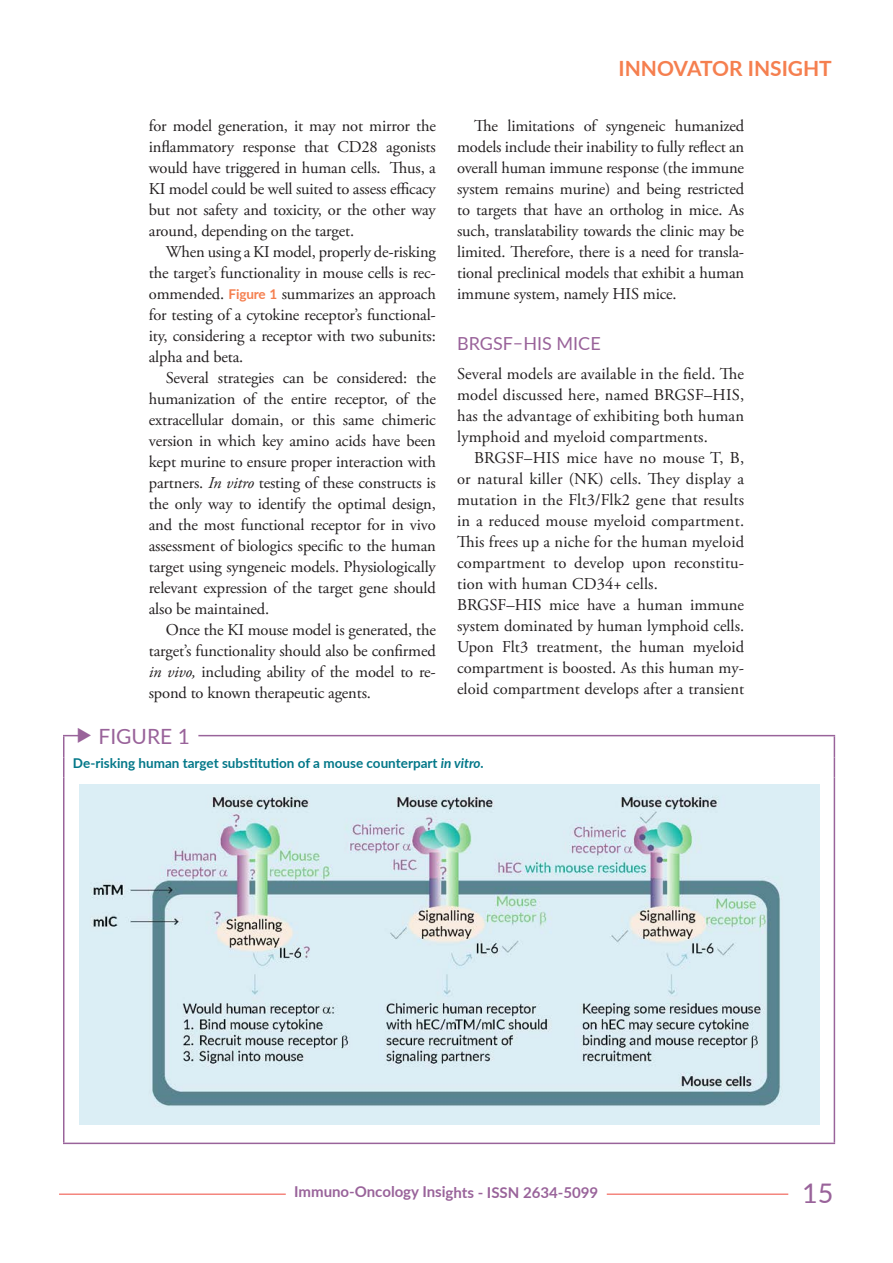
<style>
.page{position:relative;width:893px;height:1263px;background:#fff}
.page>*{position:absolute;margin:0;border:0;box-sizing:border-box;transform-origin:0 0}
.t1{font:27px "Lato";color:#99639a}
.t2{font:700 21px "Lato";color:#f57f4f}
.t3{font:21px "Lato";color:#99639a}
.head1{font:18px "Lato";color:#99639a}
.body{font:16.5px/21px "Adobe Garamond Pro";letter-spacing:-.01em;color:#231f20;text-align:justify}
.bodyfirst{font:16.5px/21px "Adobe Garamond Pro";letter-spacing:.005em;color:#231f20;text-align:justify}
.t4{font:700 15px "Lato";letter-spacing:-.005em;color:#99639a}
.figuretitle{font:700 13.5px "Lato";color:#027788}
.s1{font-family:"Lato";font-weight:700;font-size:13.5px;color:#f57f4f}
.s2{font-style:italic}
</style>
<div class="page">
<hr style="left:59px;top:1193px;width:774px;height:2px;background:#f05348">
<div style="left:788px;top:1186px;width:54px;height:17px;background:#fff"></div>
<svg style="left:269px;top:1193px;width:355px;height:2px"></svg>
<hr style="left:63px;top:735px;width:772px;height:1px;background:#99639a">
<svg style="left:63px;top:736px;width:1px;height:41px"></svg>
<svg style="left:834px;top:736px;width:1px;height:41px"></svg>
<hr style="left:63px;top:777px;width:1px;height:365px;background:#99639a">
<hr style="left:834px;top:777px;width:1px;height:365px;background:#99639a">
<hr style="left:63px;top:1142px;width:772px;height:2px;background:#99639a">
<div style="left:86px;top:723px;width:112px;height:26px;background:#fff"></div>
<img style="left:79px;top:784px;width:740px;height:341px">
<svg style="left:78px;top:734px;width:8px;height:3px"></svg>
<p class="body" style="left:149px;top:116px;width:289px">for model generation, it may not mirror the inflammatory response that CD28 agonists would have triggered in human cells. Thus, a KI model could be well suited to assess efficacy but not safety and toxicity, or the other way around, depending on the target.</p>
<p class="body" style="left:149px;top:242px;width:289px;text-indent:17px">When using a KI model, properly de-risking the target’s functionality in mouse cells is rec&shy;ommended. <span class="s1">Figure 1</span> summarizes an approach for testing of a cytokine receptor’s functional&shy;ity, considering a receptor with two subunits: alpha and beta.</p>
<p class="body" style="left:149px;top:368px;width:289px;text-indent:17px">Several strategies can be considered: the humanization of the entire receptor, of the extracellular domain, or this same chimeric version in which key amino acids have been kept murine to ensure proper interaction with partners. <span class="s2">In vitro</span> testing of these constructs is the only way to identify the optimal design, and the most functional receptor for in vivo assessment of biologics specific to the human target using syngeneic models. Physiologically relevant expression of the target gene should also be maintained.</p>
<p class="body" style="left:149px;top:620px;width:289px;text-indent:17px">Once the KI mouse model is generated, the target’s functionality should also be confirmed <span class="s2">in vivo,</span> including ability of the model to re&shy;spond to known therapeutic agents.</p>
<p class="t2" style="left:619px;top:53px;width:22px">Innovator</p>
<p class="t2" style="left:748px;top:53px;width:20px">Insight</p>
<p class="body" style="left:457px;top:116px;width:289px;text-indent:17px">The limitations of syngeneic humanized models include their inability to fully reflect an overall human immune response (the immune system remains murine) and being restricted to targets that have an ortholog in mice. As such, translatability towards the clinic may be limited. Therefore, there is a need for transla&shy;tional preclinical models that exhibit a human immune system, namely HIS mice.</p>
<p class="head1" style="left:457px;top:330px;width:145px">BRGSF–HIS MICE</p>
<p class="bodyfirst" style="left:457px;top:364px;width:289px">Several models are available in the field. The model discussed here, named BRGSF–HIS, has the advantage of exhibiting both human lymphoid and myeloid compartments.</p>
<p class="body" style="left:457px;top:448px;width:289px;text-indent:17px">BRGSF–HIS mice have no mouse T, B, or natural killer (NK) cells. They display a mutation in the Flt3/Flk2 gene that results in a reduced mouse myeloid compartment.<br>This frees up a niche for the human myeloid compartment to develop upon reconstitu&shy;tion with human CD34+ cells.</p>
<p class="bodyfirst" style="left:457px;top:595px;width:289px">BRGSF–HIS mice have a human immune system dominated by human lymphoid cells.<br>Upon Flt3 treatment, the human myeloid compartment is boosted. As this human my&shy;eloid compartment develops after a transient</p>
<p class="t3" style="left:99px;top:722px;width:93px">FIGURE 1</p>
<p class="figuretitle" style="left:73px;top:753px;width:412px">De-risking human target substitution of a mouse counterpart <span class="s2">in vitro.</span></p>
<p class="t4" style="left:294px;top:1181px;width:306px">Immuno-Oncology Insights - ISSN 2634-5099</p>
<h1 class="t1" style="left:802px;top:1174px;width:33px">15</h1>
</div>
